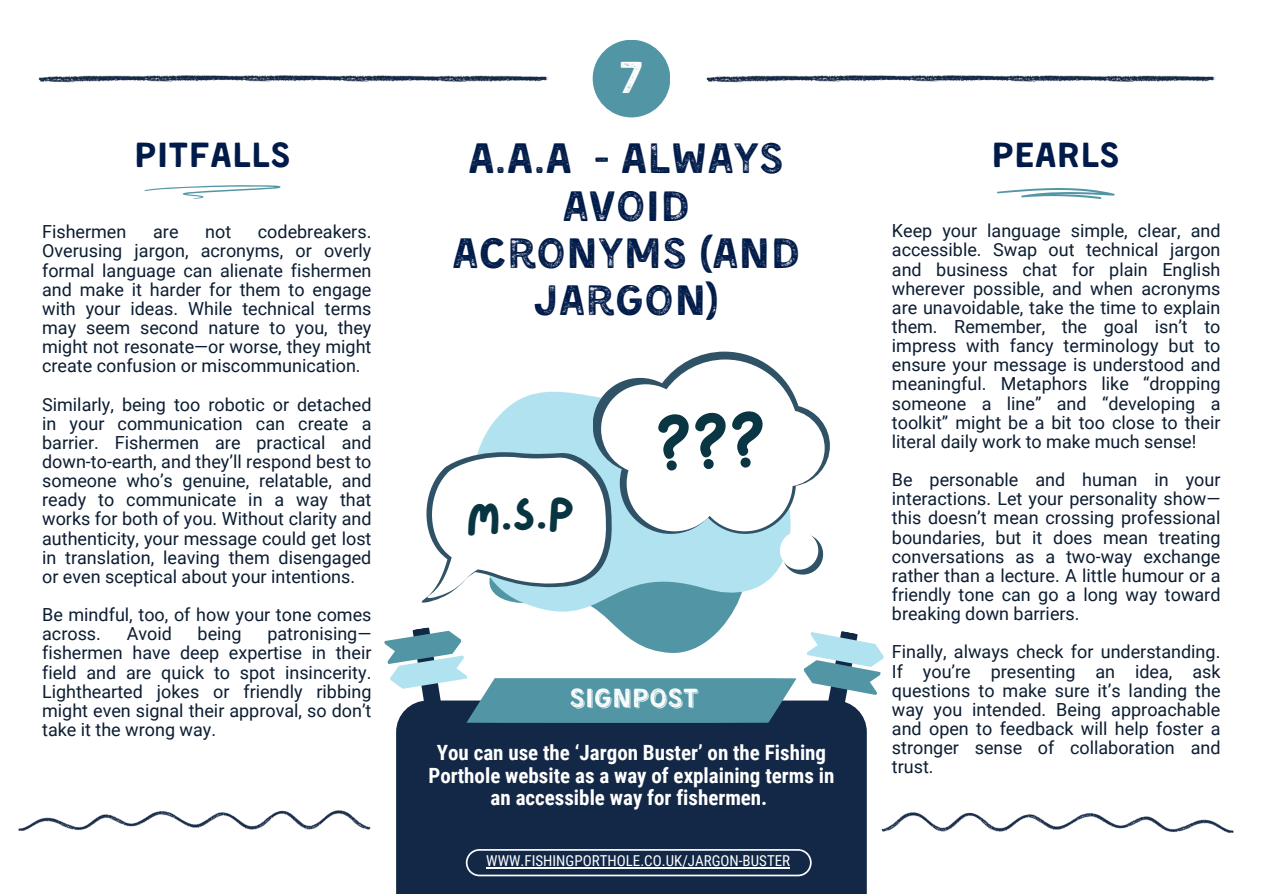
<style>
.page{position:relative;width:1263px;height:894px;background:#fff}
.page>*{position:absolute;margin:0;border:0;box-sizing:border-box;transform-origin:0 0}
.t1{font:46.05px "Kent 4 F Printed";color:#fff}
.t2{font:44.1px "Lazydog";color:#093542}
.t3{font:43.8px/47.2px "Kent 4 F Printed";color:#001b49;text-align:center}
.t4{font:36px "Kent 4 F";color:#001b49}
.t5{font:27px "Kent 4 F Printed Shadowed";color:#fff}
.t6{font:700 21px/22.5px "Roboto Condensed";color:#fff;text-align:center}
.t7{font:18px/19.2px "Roboto";color:#0c1d32;text-align:justify}
.t8{font:15px "Roboto Condensed";color:#fff}
</style>
<div class="page">
<div style="left:396px;top:722px;width:471px;height:171px;background:#122846"></div>
<svg style="left:144px;top:185px;width:136px;height:14px"></svg>
<svg style="left:997px;top:188px;width:118px;height:11px"></svg>
<svg style="left:384px;top:628px;width:500px;height:94px"></svg>
<svg style="left:466px;top:848px;width:346px;height:27px;background:#2f425c"></svg>
<svg style="left:426px;top:627px;width:439px;height:127px"></svg>
<svg style="left:457px;top:438px;width:376px;height:200px"></svg>
<img style="left:38px;top:55px;width:572px;height:56px">
<img style="left:653px;top:55px;width:563px;height:56px">
<div style="left:593px;top:40px;width:77px;height:77px;background:#5296a5;border-radius:50%"></div>
<hr style="left:486px;top:866px;width:304px;height:2px;background:#fff">
<img style="left:18px;top:803px;width:390px;height:35px">
<img style="left:844px;top:804px;width:390px;height:35px">
<svg style="left:421px;top:351px;width:408px;height:252px"></svg>
<h6 class="t1" style="left:619px;top:59px;width:26px">7</h6>
<p class="t4" style="left:134px;top:140px;width:159px">PITFALLS</p>
<h6 class="t4" style="left:991px;top:140px;width:131px">PEARLS</h6>
<h6 class="t3" style="left:452px;top:139px;width:350px">A.A.A - ALWAYS<br>AVOID<br>ACRONYMS (AND<br>JARGON)</h6>
<h3 class="t7" style="left:892px;top:221px;width:330px">Keep your language simple, clear, and accessible. Swap out technical jargon and business chat for plain English wherever possible, and when acronyms are unavoidable, take the time to explain them. Remember, the goal isn’t to impress with fancy terminology but to ensure your message is understood and meaningful. Metaphors like “dropping someone a line” and “developing a toolkit” might be a bit too close to their literal daily work to make much sense!</h3>
<h2 class="t7" style="left:892px;top:470px;width:330px">Be personable and human in your interactions. Let your personality show— this doesn’t mean crossing professional boundaries, but it does mean treating conversations as a two-way exchange rather than a lecture. A little humour or a friendly tone can go a long way toward breaking down barriers.</h2>
<h3 class="t7" style="left:892px;top:642px;width:330px">Finally, always check for understanding.<br>If you’re presenting an idea, ask questions to make sure it’s landing the way you intended. Being approachable and open to feedback will help foster a stronger sense of collaboration and trust.</h3>
<p class="t7" style="left:42px;top:222px;width:331px;text-indent:216px">codebreakers.<br>Overusing jargon, acronyms, or overly formal language can alienate fishermen and make it harder for them to engage with your ideas. While technical terms may seem second nature to you, they might not resonate—or worse, they might create confusion or miscommunication.</p>
<p class="t7" style="left:42px;top:394px;width:331px">Similarly, being too robotic or detached in your communication can create a barrier. Fishermen are practical and down-to-earth, and they’ll respond best to someone who’s genuine, relatable, and ready to communicate in a way that works for both of you. Without clarity and authenticity, your message could get lost in translation, leaving them disengaged or even sceptical about your intentions.</p>
<p class="t7" style="left:42px;top:605px;width:331px">Be mindful, too, of how your tone comes across.</p>
<p class="t7" style="left:42px;top:222px;width:86px">Fishermen</p>
<p class="t7" style="left:153px;top:222px;width:27px">are</p>
<p class="t7" style="left:205px;top:222px;width:28px">not</p>
<h6 class="t2" style="left:465px;top:494px;width:111px;rotate:-2deg">M.S.P</h6>
<p class="t7" style="left:127px;top:624px;width:47px">Avoid</p>
<p class="t7" style="left:198px;top:624px;width:45px">being</p>
<p class="t7" style="left:42px;top:624px;width:331px;text-indent:225px">patronising— fishermen have deep expertise in their field and are quick to spot insincerity.<br>Lighthearted jokes or friendly ribbing might even signal their approval, so don’t take it the wrong way.</p>
<p class="t5" style="left:569px;top:686px;width:130px">SIGNPOST</p>
<p class="t6" style="left:429px;top:741px;width:407px">You can use the ‘Jargon Buster’ on the Fishing<br>Porthole website as a way of explaining terms in an accessible way for fishermen.</p>
<p class="t8" style="left:486px;top:851px;width:305px">WWW.FISHINGPORTHOLE.CO.UK/JARGON-BUSTER</p>
</div>
